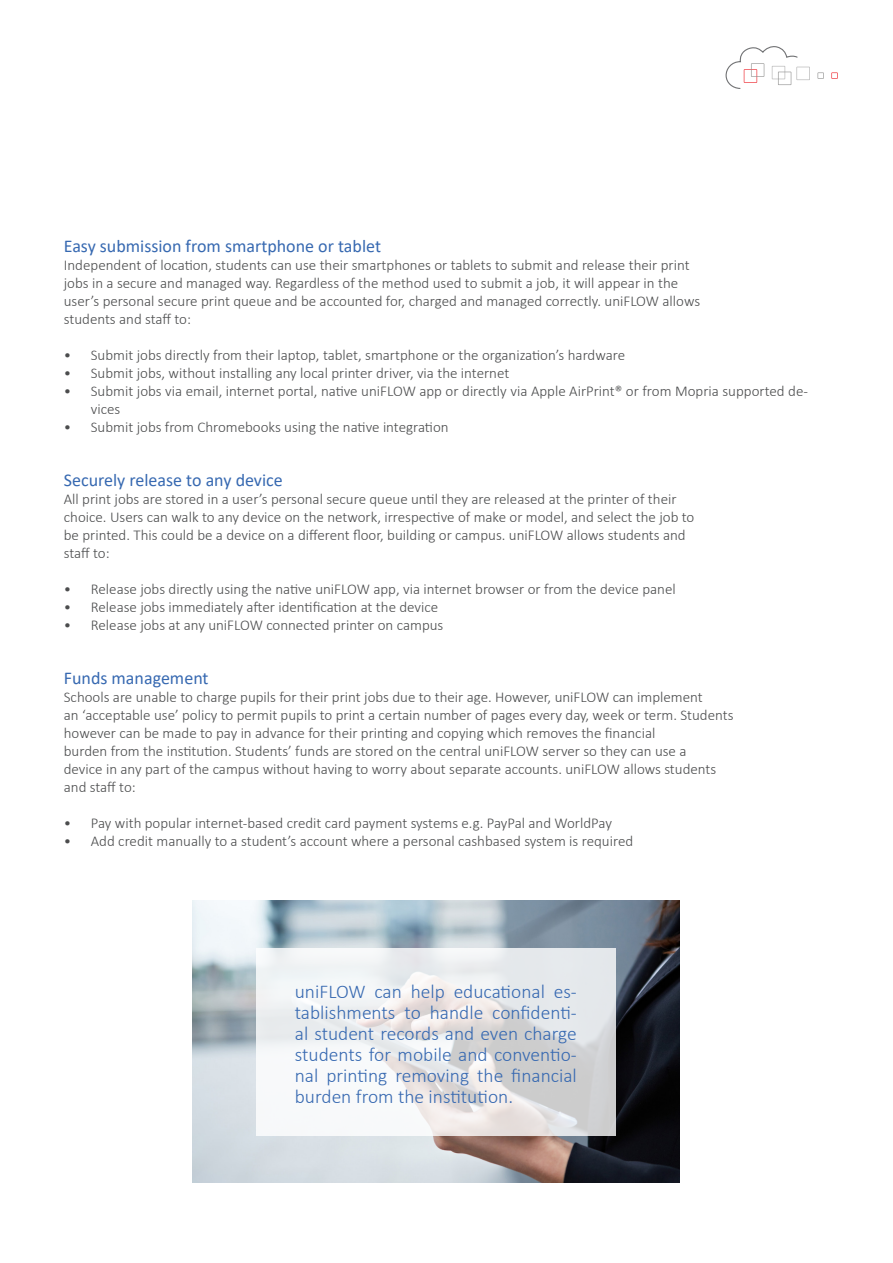
<style>
.page{position:relative;width:893px;height:1263px;background:#fff}
.page>*{position:absolute;margin:0;border:0;box-sizing:border-box;transform-origin:0 0}
.Content{font:300 19.5px/21px "Calibri";color:#3769b1;text-align:justify}
.Content-2{font:18px "Calibri";color:#3769b1}
.Content-3{font:300 15px/18px "Calibri";color:#4b4c4d}
</style>
<div class="page">
<svg style="left:831px;top:72px;width:7px;height:7px"></svg>
<svg style="left:725px;top:46px;width:85px;height:43px"></svg>
<svg style="left:817px;top:72px;width:7px;height:7px"></svg>
<img style="left:192px;top:900px;width:488px;height:282px">
<svg style="left:256px;top:948px;width:359px;height:187px"></svg>
<p class="Content-2" style="left:64px;top:233px;width:319px">Easy submission from smartphone or tablet</p>
<p class="Content-3" style="left:64px;top:255px;width:627px">Independent of location, students can use their smartphones or tablets to submit and release their print</p>
<p class="Content-3" style="left:64px;top:273px;width:616px">jobs in a secure and managed way. Regardless of the method used to submit a job, it will appear in the</p>
<p class="Content-3" style="left:64px;top:291px;width:638px">user’s personal secure print queue and be accounted for, charged and managed correctly. uniFLOW allows</p>
<p class="Content-3" style="left:64px;top:309px;width:129px">students and staff to:</p>
<p class="Content-3" style="left:64px;top:345px;width:563px">• Submit jobs directly from their laptop, tablet, smartphone or the organization’s hardware</p>
<p class="Content-3" style="left:64px;top:363px;width:447px">• Submit jobs, without installing any local printer driver, via the internet</p>
<p class="Content-3" style="left:91px;top:381px;width:719px;text-indent:-27px">• Submit jobs via email, internet portal, native uniFLOW app or directly via Apple AirPrint® or from Mopria supported de&shy;vices</p>
<p class="Content-3" style="left:64px;top:417px;width:386px">• Submit jobs from Chromebooks using the native integration</p>
<p class="Content-2" style="left:64px;top:467px;width:220px">Securely release to any device</p>
<p class="Content-3" style="left:64px;top:489px;width:614px">All print jobs are stored in a user’s personal secure queue until they are released at the printer of their</p>
<p class="Content-3" style="left:64px;top:507px;width:632px">choice. Users can walk to any device on the network, irrespective of make or model, and select the job to</p>
<p class="Content-3" style="left:64px;top:525px;width:623px">be printed. This could be a device on a different floor, building or campus. uniFLOW allows students and</p>
<p class="Content-3" style="left:64px;top:543px;width:47px">staff to:</p>
<p class="Content-3" style="left:64px;top:579px;width:613px">• Release jobs directly using the native uniFLOW app, via internet browser or from the device panel</p>
<p class="Content-3" style="left:64px;top:597px;width:376px">• Release jobs immediately after identification at the device</p>
<p class="Content-3" style="left:64px;top:615px;width:381px">• Release jobs at any uniFLOW connected printer on campus</p>
<p class="Content-2" style="left:64px;top:665px;width:146px">Funds management</p>
<p class="Content-3" style="left:64px;top:687px;width:640px">Schools are unable to charge pupils for their print jobs due to their age. However, uniFLOW can implement</p>
<p class="Content-3" style="left:64px;top:705px;width:671px">an ‘acceptable use’ policy to permit pupils to print a certain number of pages every day, week or term. Students</p>
<p class="Content-3" style="left:64px;top:723px;width:593px">however can be made to pay in advance for their printing and copying which removes the financial</p>
<p class="Content-3" style="left:64px;top:741px;width:624px">burden from the institution. Students’ funds are stored on the central uniFLOW server so they can use a</p>
<p class="Content-3" style="left:64px;top:759px;width:654px">device in any part of the campus without having to worry about separate accounts. uniFLOW allows students</p>
<p class="Content-3" style="left:64px;top:777px;width:73px">and staff to:</p>
<p class="Content-3" style="left:64px;top:813px;width:550px">• Pay with popular internet-based credit card payment systems e.g. PayPal and WorldPay</p>
<p class="Content-3" style="left:64px;top:831px;width:571px">• Add credit manually to a student’s account where a personal cashbased system is required</p>
<p class="Content" style="left:295px;top:980px;width:284px">uniFLOW can help educational es&shy;tablishments to handle confidenti&shy;al student records and even charge students for mobile and conventio&shy;nal printing removing the financial burden from the institution.</p>
</div>
